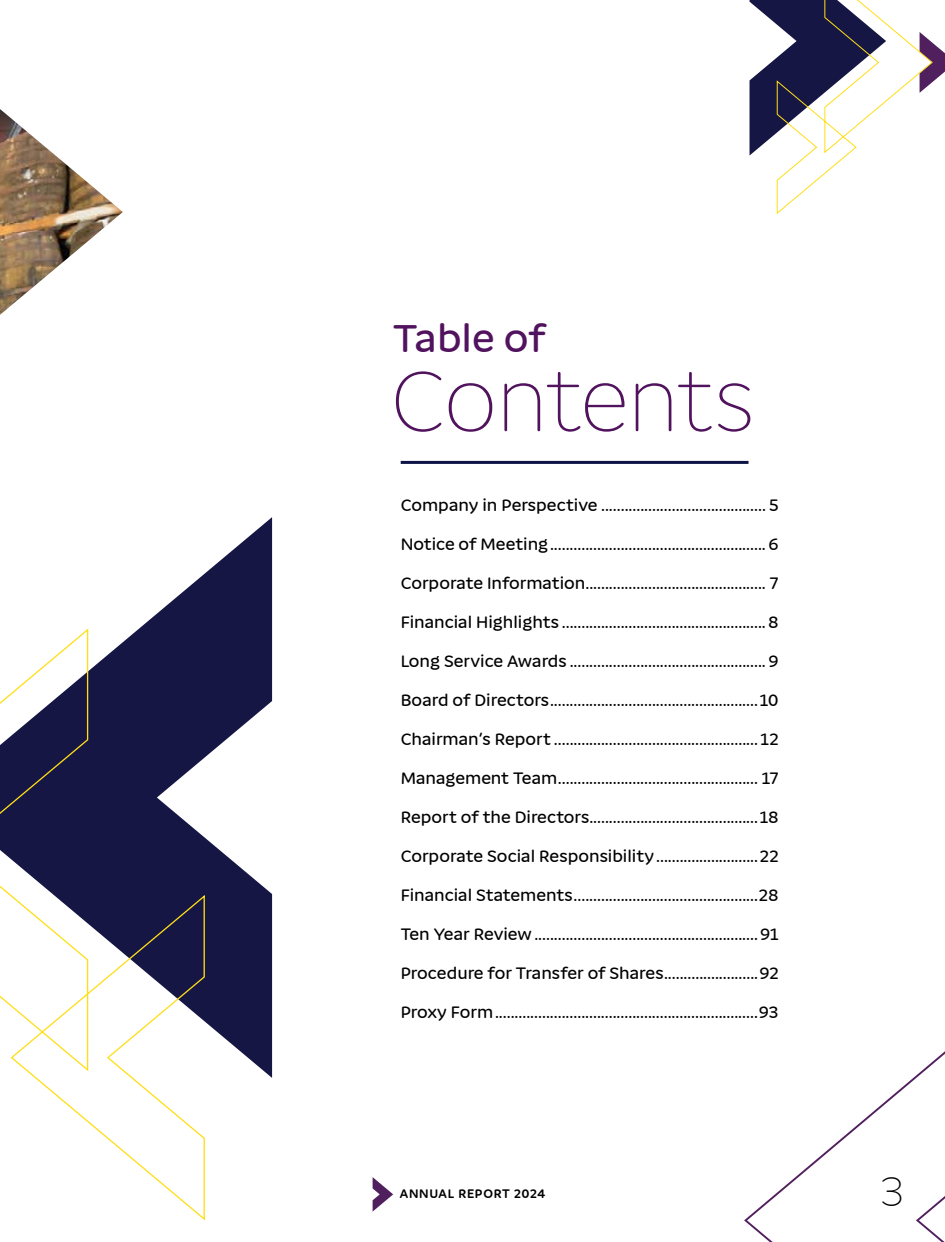
<style>
.page{position:relative;width:945px;height:1242px;background:#fff}
.page>*{position:absolute;margin:0;border:0;box-sizing:border-box;transform-origin:0 0}
.t1{font:200 90px "Cupidus";letter-spacing:-.01em;color:#51135e}
.t2{font:200 45px "Cupidus";color:#000}
.t3{font:42px "Cupidus";color:#51135e}
.t4{font:18px/39px "Cupidus";color:#000;text-align:justify}
.t5{font:600 13.5px "Cupidus";letter-spacing:.05em;color:#000}
</style>
<div class="page">
<svg style="left:744px;top:1051px;width:201px;height:191px"></svg>
<svg style="left:750px;top:0;width:195px;height:214px"></svg>
<svg style="left:373px;top:1177px;width:20px;height:35px"></svg>
<svg style="left:140px;top:517px;width:132px;height:561px;fill:#161644"></svg>
<svg style="left:129px;top:628px;width:77px;height:593px"></svg>
<svg style="left:0;top:109px;width:129px;height:1048px"></svg>
<hr style="left:401px;top:461px;width:348px;height:3px;background:#0d1345">
<h3 class="t3" style="left:393px;top:313px;width:154px">Table of</h3>
<h1 class="t1" style="left:391px;top:348px;width:364px">Contents</h1>
<p class="t4" style="left:401px;top:485px;width:380px">Company in Perspective .......................................... 5<br>Notice of Meeting....................................................... 6<br>Corporate Information.............................................. 7<br>Financial Highlights ....................................................8<br>Long Service Awards .................................................. 9<br>Board of Directors.....................................................10<br>Chairman’s Report .................................................... 12<br>Management Team................................................... 17<br>Report of the Directors...........................................18<br>Corporate Social Responsibility..........................22<br>Financial Statements...............................................28<br>Ten Year Review.........................................................91<br>Procedure for Transfer of Shares........................92<br>Proxy Form...................................................................93</p>
<p class="t5" style="left:400px;top:1185px;width:147px">ANNUAL REPORT 2024</p>
<h2 class="t2" style="left:880px;top:1165px;width:25px">3</h2>
</div>
